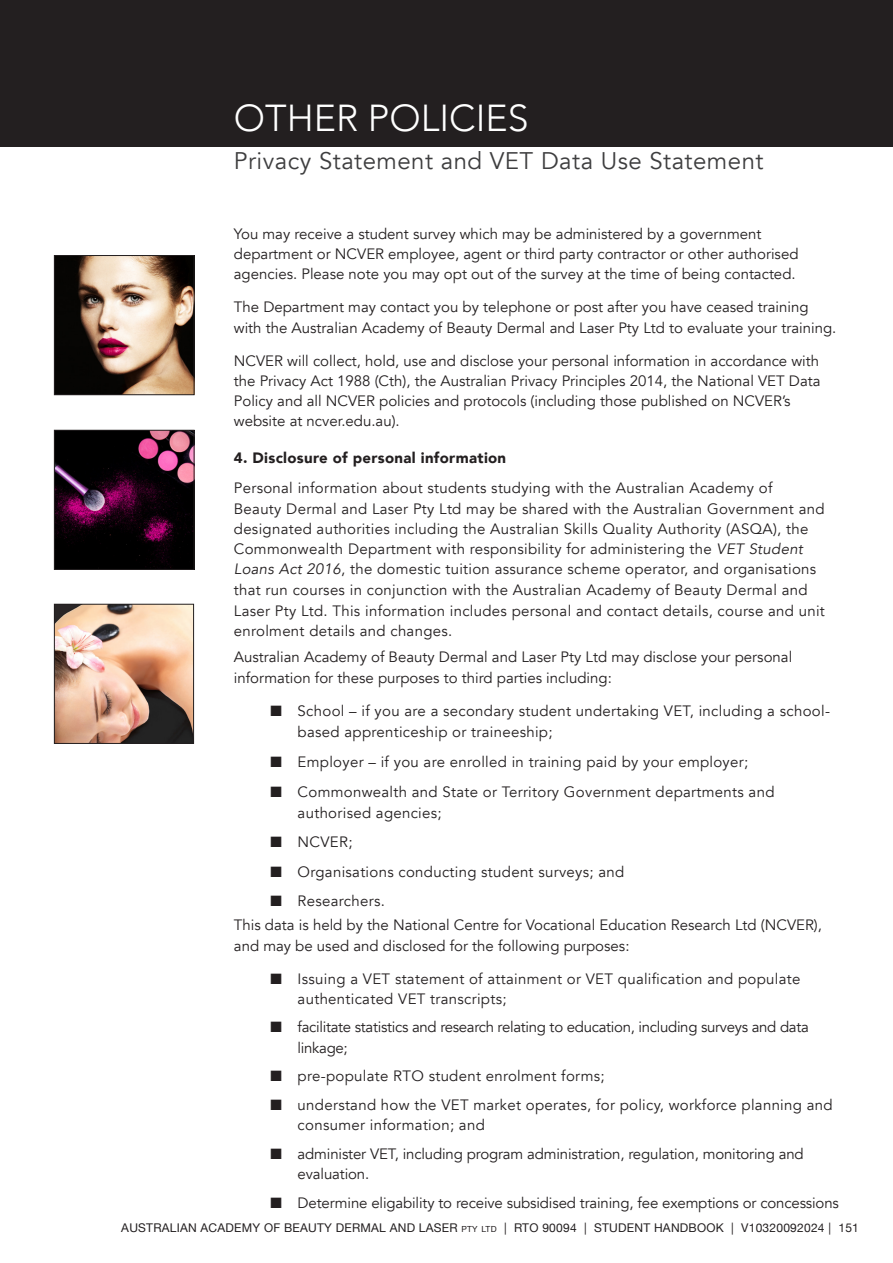
<style>
.page{position:relative;width:893px;height:1263px;background:#fff}
.page>*{position:absolute;margin:0;border:0;box-sizing:border-box;transform-origin:0 0}
.Heading_Top_of_Page{font:300 37.5px "Avenir";color:#fff}
.subheading_top_of_page{font:24px "Avenir";letter-spacing:.02em;color:#3e3e3f}
.subheading{font:15px/20.5px "Avenir";letter-spacing:.02em;color:#231f20}
.subheading-2{font:15px/20.2px "Avenir";color:#231f20}
.subheading-3{font:15px/20.1px "Avenir";letter-spacing:-.02em;color:#231f20}
.t1{font:900 15px "Avenir";letter-spacing:.02em;color:#231f20}
.t2{font:12px "Helvetica Neue";letter-spacing:.02em;color:#231f20}
.s1{font-style:italic}
.s2{font-size:8.4px}
</style>
<div class="page">
<img style="left:56px;top:432px;width:136px;height:136px">
<div style="left:54px;top:430px;width:140px;height:140px;border:1px solid #231f20"></div>
<img style="left:56px;top:257px;width:136px;height:136px">
<div style="left:54px;top:255px;width:140px;height:140px;border:1px solid #231f20"></div>
<img style="left:56px;top:606px;width:136px;height:136px">
<div style="left:54px;top:604px;width:140px;height:140px;border:1px solid #231f20"></div>
<div style="left:0;top:0;width:893px;height:146px;background:#231f20"></div>
<p class="Heading_Top_of_Page" style="left:234px;top:95px;width:296px">OTHER POLICIES</p>
<p class="subheading_top_of_page" style="left:234px;top:146px;width:531px">Privacy Statement and VET Data Use Statement</p>
<p class="subheading-2" style="left:234px;top:224px;width:566px">You may receive a student survey which may be administered by a government department or NCVER employee, agent or third party contractor or other authorised agencies. Please note you may opt out of the survey at the time of being contacted.</p>
<p class="subheading-2" style="left:234px;top:297px;width:604px">The Department may contact you by telephone or post after you have ceased training with the Australian Academy of Beauty Dermal and Laser Pty Ltd to evaluate your training.</p>
<p class="subheading-2" style="left:234px;top:350px;width:588px">NCVER will collect, hold, use and disclose your personal information in accordance with the Privacy Act 1988 (Cth), the Australian Privacy Principles 2014, the National VET Data Policy and all NCVER policies and protocols (including those published on NCVER’s website at ncver.edu.au).</p>
<p class="t1" style="left:234px;top:445px;width:274px">4. Disclosure of personal information</p>
<p class="subheading" style="left:234px;top:478px;width:592px">Personal information about students studying with the Australian Academy of<br>Beauty Dermal and Laser Pty Ltd may be shared with the Australian Government and designated authorities including the Australian Skills Quality Authority (ASQA), the Commonwealth Department with responsibility for administering the <span class="s1">VET Student Loans Act 2016</span>, the domestic tuition assurance scheme operator, and organisations that run courses in conjunction with the Australian Academy of Beauty Dermal and Laser Pty Ltd. This information includes personal and contact details, course and unit enrolment details and changes.</p>
<p class="subheading-2" style="left:234px;top:646px;width:560px;line-height:21px">Australian Academy of Beauty Dermal and Laser Pty Ltd may disclose your personal information for these purposes to third parties including:</p>
<p class="subheading" style="left:298px;top:701px;width:534px;line-height:21px;text-indent:-27px">■ School – if you are a secondary student undertaking VET, including a school&shy;based apprenticeship or traineeship;</p>
<p class="subheading" style="left:271px;top:752px;width:479px">■ Employer – if you are enrolled in training paid by your employer;</p>
<p class="subheading" style="left:298px;top:781px;width:478px;line-height:21px;text-indent:-27px">■ Commonwealth and State or Territory Government departments and authorised agencies;</p>
<p class="subheading-2" style="left:271px;top:832px;width:83px">■ NCVER;</p>
<p class="subheading" style="left:271px;top:861px;width:355px">■ Organisations conducting student surveys; and</p>
<p class="subheading" style="left:271px;top:891px;width:116px">■ Researchers.</p>
<p class="subheading-2" style="left:234px;top:915px;width:590px">This data is held by the National Centre for Vocational Education Research Ltd (NCVER), and may be used and disclosed for the following purposes:</p>
<p class="subheading" style="left:298px;top:969px;width:504px;line-height:20.1px;text-indent:-27px">■ Issuing a VET statement of attainment or VET qualification and populate authenticated VET transcripts;</p>
<p class="subheading-3" style="left:298px;top:1017px;width:513px;text-indent:-27px">■ facilitate statistics and research relating to education, including surveys and data linkage;</p>
<p class="subheading" style="left:271px;top:1066px;width:336px">■ pre-populate RTO student enrolment forms;</p>
<p class="subheading" style="left:298px;top:1095px;width:536px;text-indent:-27px">■ understand how the VET market operates, for policy, workforce planning and consumer information; and</p>
<p class="subheading-2" style="left:298px;top:1144px;width:508px;text-indent:-27px">■ administer VET, including program administration, regulation, monitoring and evaluation.</p>
<p class="subheading-2" style="left:271px;top:1193px;width:570px">■ Determine eligability to receive subsidised training, fee exemptions or concessions</p>
<p class="t2" style="left:121px;top:1219px;width:739px">AUSTRALIAN ACADEMY OF BEAUTY DERMAL AND LASER <span class="s2">pty ltd</span> | RTO 90094 | STUDENT HANDBOOK | V10320092024 | 151</p>
</div>
